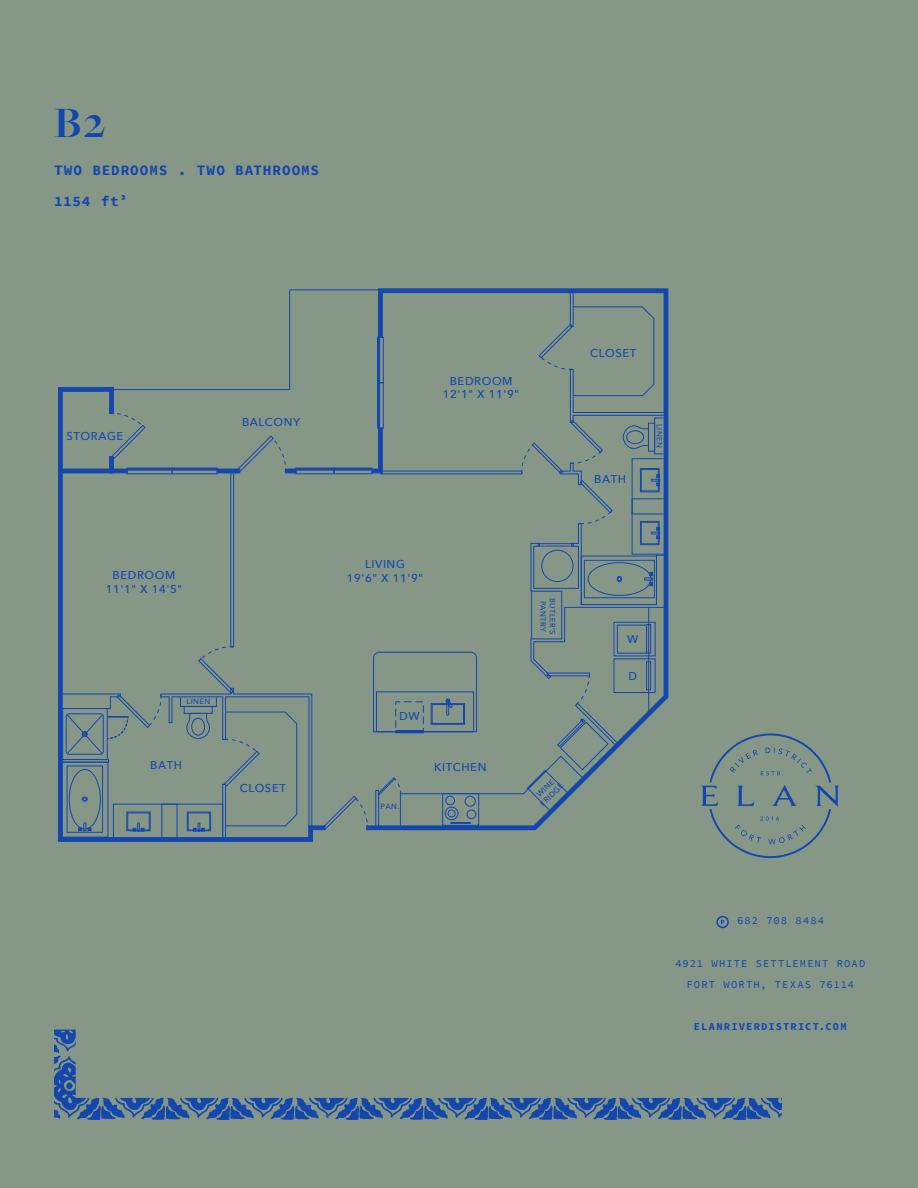
<style>
.page{position:relative;width:918px;height:1188px;background:#869788}
.page>*{position:absolute;margin:0;border:0;box-sizing:border-box;transform-origin:0 0}
.t1{font:700 45px "Freight Big";color:#1447ac}
.t2{font:700 14.4px/31px "Source Code Pro";letter-spacing:.06em;color:#1447ac}
.t3{font:500 11.4px/13.6px "Avenir Next";letter-spacing:.05em;color:#1447ac;text-align:center}
.t4{font:10.5px/21px "Source Code Pro";letter-spacing:.1em;color:#1447ac;text-align:center}
.t5{font:700 10.5px "Source Code Pro";letter-spacing:.11em;color:#1447ac}
.t6{font:500 7.65px/9.1px "Avenir Next";letter-spacing:.05em;color:#1447ac;text-align:center}
</style>
<div class="page">
<div style="left:716px;top:916px;width:13px;height:12px;border:2px solid #1447ac;border-radius:50%"></div>
<svg style="left:54px;top:1030px;width:728px;height:90px"></svg>
<svg style="left:701px;top:734px;width:139px;height:124px"></svg>
<svg style="left:58px;top:387px;width:255px;height:455px"></svg>
<svg style="left:60px;top:289px;width:606px;height:543px"></svg>
<h1 class="t1" style="left:54px;top:98px;width:52px">B2</h1>
<p class="t2" style="left:54px;top:155px;width:267px">TWO BEDROOMS . TWO BATHROOMS<br>1154 ft²</p>
<p class="t3" style="left:66px;top:429px;width:58px">STORAGE</p>
<p class="t3" style="left:242px;top:415px;width:60px">BALCONY</p>
<p class="t3" style="left:106px;top:569px;width:78px">BEDROOM<br>11'1" X 14'5"</p>
<p class="t6" style="left:187px;top:697px;width:25px">LINEN</p>
<p class="t3" style="left:150px;top:758px;width:33px">BATH</p>
<p class="t3" style="left:240px;top:782px;width:48px">CLOSET</p>
<p class="t3" style="left:443px;top:374px;width:78px">BEDROOM<br>12'1" X 11'9"</p>
<p class="t3" style="left:590px;top:346px;width:48px">CLOSET</p>
<p class="t3" style="left:594px;top:473px;width:33px">BATH</p>
<p class="t6" style="left:664px;top:424px;width:25px;rotate:90deg">LINEN</p>
<p class="t3" style="left:347px;top:558px;width:78px">LIVING<br>19'6" X 11'9"</p>
<p class="t3" style="left:399px;top:709px;width:22px">DW</p>
<p class="t6" style="left:380px;top:802px;width:20px">PAN.</p>
<p class="t3" style="left:434px;top:760px;width:54px">KITCHEN</p>
<p class="t6" style="left:557px;top:598px;width:38px;rotate:90deg">BUTLER’S<br>PANTRY</p>
<p class="t6" style="left:532px;top:795px;width:31px;rotate:-45deg">WINE<br>FRIDGE</p>
<p class="t3" style="left:627px;top:633px;width:13px">W</p>
<p class="t3" style="left:628px;top:669px;width:10px">D</p>
<p class="t4" style="left:737px;top:910px;width:89px">682 708 8484</p>
<p class="t4" style="left:675px;top:952px;width:191px">4921 WHITE SETTLEMENT ROAD<br>FORT WORTH, TEXAS 76114</p>
<p class="t5" style="left:694px;top:1019px;width:154px">ELANRIVERDISTRICT.COM</p>
</div>
